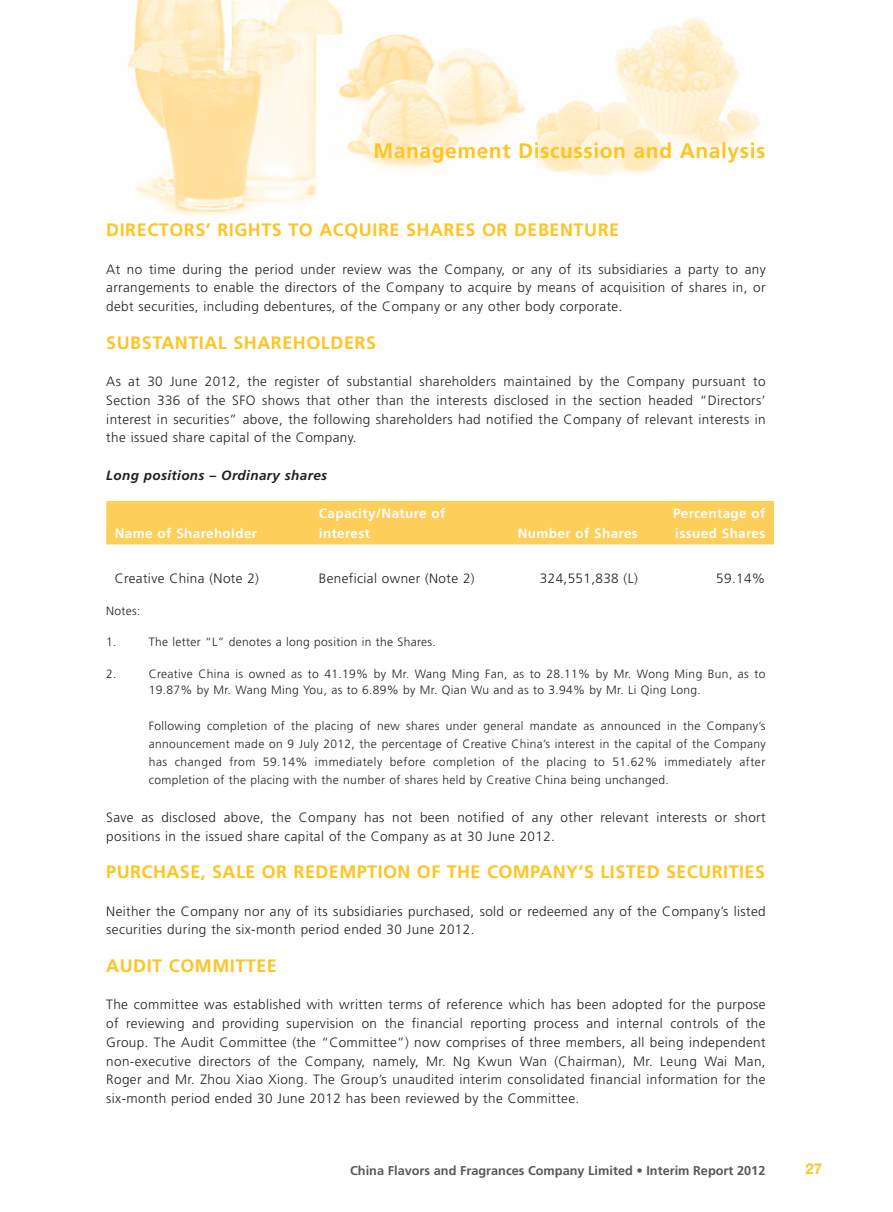
<style>
.page{position:relative;width:893px;height:1212px;background:#fff}
.page>*{position:absolute;margin:0;border:0;box-sizing:border-box;transform-origin:0 0}
.t1{font:700 21px "Frutiger LT Std";letter-spacing:.03em;color:#fec422}
.t2{font:700 18px "Frutiger LT Std";letter-spacing:.03em;color:#fec422}
.t3{font:700 15px "Helvetica Neue LT Std";color:#fec422}
.t4{font:300 13.5px/18.8px "Frutiger LT Std";letter-spacing:.03em;color:#231f20;text-align:justify}
.t5{font:700 13.5px/19.5px "Frutiger LT Std";letter-spacing:.03em;color:#fff}
.t6{font:italic 700 13.5px "Frutiger LT Std";letter-spacing:.03em;color:#231f20}
.t7{font:700 12.75px "Frutiger LT Std";color:#57585a}
.t8{font:300 12px/18px "Frutiger LT Std";letter-spacing:.03em;color:#231f20}
.s1{font-weight:300}
</style>
<div class="page">
<img style="left:128px;top:0;width:632px;height:216px">
<div style="left:106px;top:501px;width:668px;height:43px;background:#fece5a"></div>
<h1 class="t1" style="left:373px;top:138px;width:394px">Management Discussion and Analysis</h1>
<h2 class="t2" style="left:106px;top:219px;width:25px">Directors</h2>
<h2 class="t2" style="left:206px;top:219px;width:139px">’ Rig hts to Acquire</h2>
<h2 class="t2" style="left:406px;top:219px;width:37px">Shares</h2>
<h2 class="t2" style="left:482px;top:219px;width:58px">or Debenture</h2>
<p class="t4" style="left:106px;top:260px;width:661px">At no time during the period under review was the Company, or any of its subsidiaries a party to any arrangements to enable the directors of the Company to acquire by means of acquisition of shares in, or debt securities, including debentures, of the Company or any other body corporate.</p>
<h2 class="t2" style="left:106px;top:332px;width:23px">Substantial</h2>
<h2 class="t2" style="left:233px;top:332px;width:37px">Share</h2>
<h2 class="t2" style="left:293px;top:332px;width:26px">holders</h2>
<p class="t4" style="left:106px;top:372px;width:661px">As at 30 June 2012, the register of substantial shareholders maintained by the Company pursuant to Section 336 of the SFO shows that other than the interests disclosed in the section headed “Directors’ interest in securities” above, the following shareholders had notified the Company of relevant interests in the issued share capital of the Company.</p>
<p class="t6" style="left:106px;top:467px;width:222px">Long positions – Ordinary shares</p>
<p class="t5" style="left:115px;top:523px;width:144px">Name of Shareholder</p>
<p class="t5" style="left:319px;top:504px;width:128px">Capacity/Nature of interest</p>
<p class="t5" style="left:518px;top:523px;width:122px">Number of Shares</p>
<p class="t5" style="left:673px;top:504px;width:94px">Percentage of issued Shares</p>
<p class="t4" style="left:115px;top:569px;width:146px">Creative China (Note 2)</p>
<p class="t4" style="left:319px;top:569px;width:157px">Beneficial owner (Note 2)</p>
<p class="t4" style="left:540px;top:569px;width:99px">324,551,838 (L)</p>
<p class="t4" style="left:716px;top:569px;width:51px">59.14%</p>
<p class="t8" style="left:106px;top:602px;width:36px">Notes:</p>
<p class="t8" style="left:106px;top:633px;width:12px">1.</p>
<p class="t8" style="left:149px;top:633px;width:289px">The letter “L” denotes a long position in the Shares.</p>
<p class="t8" style="left:106px;top:665px;width:12px">2.</p>
<p class="t8" style="left:149px;top:666px;width:618px;line-height:15.8px">Creative China is owned as to 41.19% by Mr. Wang Ming Fan, as to 28.11% by Mr. Wong Ming Bun, as to<br>19.87% by Mr. Wang Ming You, as to 6.89% by Mr. Qian Wu and as to 3.94% by Mr. Li Qing Long.</p>
<p class="t8" style="left:149px;top:717px;width:618px;text-align:justify">Following completion of the placing of new shares under general mandate as announced in the Company’s announcement made on 9 July 2012, the percentage of Creative China’s interest in the capital of the Company has changed from 59.14% immediately before completion of the placing to 51.62% immediately after completion of the placing with the number of shares held by Creative China being unchanged.</p>
<p class="t4" style="left:106px;top:808px;width:661px">Save as disclosed above, the Company has not been notified of any other relevant interests or short positions in the issued share capital of the Company as at 30 June 2012.</p>
<h2 class="t2" style="left:106px;top:861px;width:23px">Purc</h2>
<h2 class="t2" style="left:153px;top:861px;width:26px">hase</h2>
<h2 class="t2" style="left:201px;top:861px;width:34px">, Sale</h2>
<h2 class="t2" style="left:262px;top:861px;width:55px">or Rede</h2>
<h2 class="t2" style="left:339px;top:861px;width:29px">mption</h2>
<h2 class="t2" style="left:417px;top:861px;width:126px">of the Company</h2>
<h2 class="t2" style="left:579px;top:861px;width:42px">’s Listed</h2>
<h2 class="t2" style="left:666px;top:861px;width:22px">Securities</h2>
<p class="t4" style="left:106px;top:902px;width:661px">Neither the Company nor any of its subsidiaries purchased, sold or redeemed any of the Company’s listed securities during the six-month period ended 30 June 2012.</p>
<h2 class="t2" style="left:106px;top:955px;width:25px">Audit</h2>
<h2 class="t2" style="left:169px;top:955px;width:71px">Committee</h2>
<p class="t4" style="left:106px;top:995px;width:661px">The committee was established with written terms of reference which has been adopted for the purpose of reviewing and providing supervision on the financial reporting process and internal controls of the Group. The Audit Committee (the “Committee”) now comprises of three members, all being independent non-executive directors of the Company, namely, Mr. Ng Kwun Wan (Chairman), Mr. Leung Wai Man, Roger and Mr. Zhou Xiao Xiong. The Group’s unaudited interim consolidated financial information for the six-month period ended 30 June 2012 has been reviewed by the Committee.</p>
<p class="t7" style="left:350px;top:1162px;width:417px">China Flavors and Fragrances Company Limited <span class="s1">•</span> Interim Report 2012</p>
<p class="t3" style="left:806px;top:1160px;width:18px">27</p>
</div>
